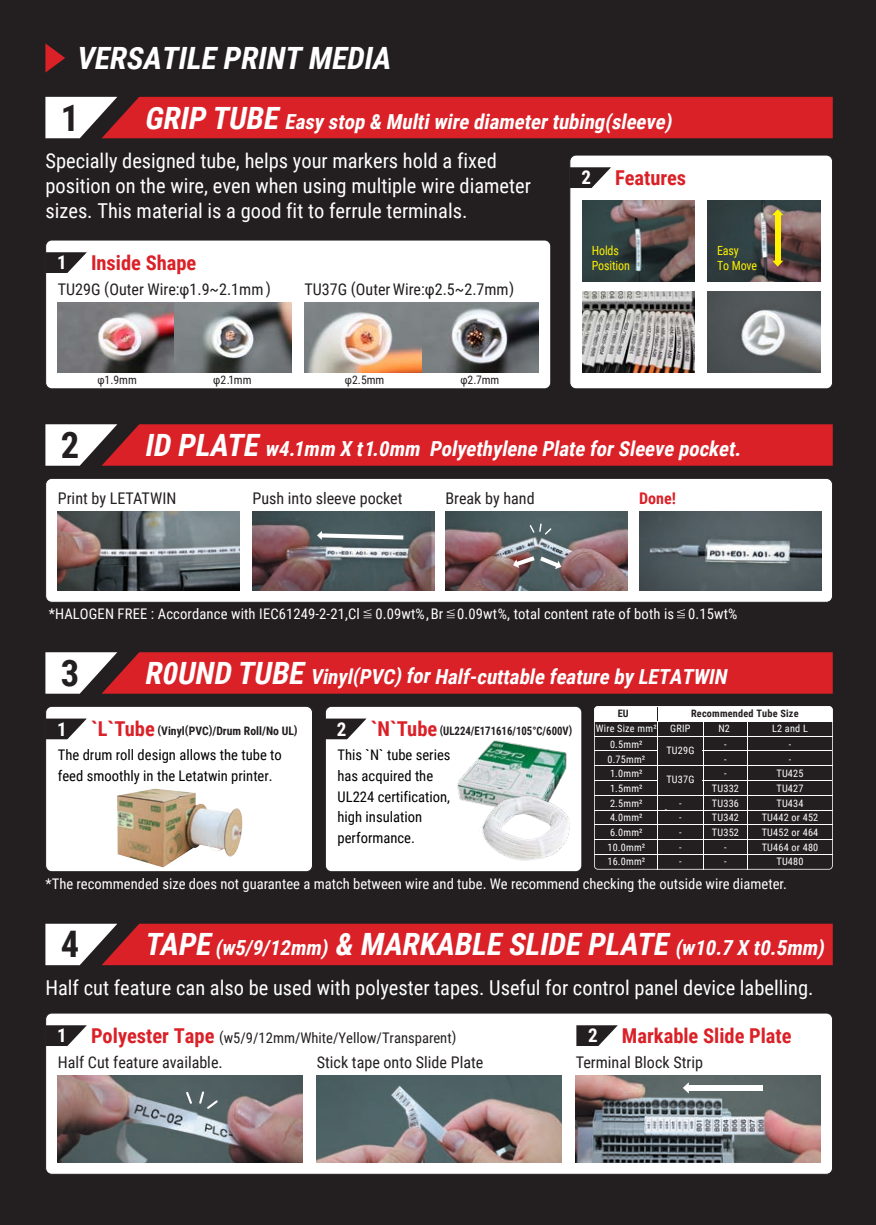
<style>
.page{position:relative;width:876px;height:1225px;background:#231f20}
.page>*{position:absolute;margin:0;border:0;box-sizing:border-box;transform-origin:0 0}
.t1{font:700 36.6px "Roboto Condensed";color:#231f20}
.t2{font:italic 700 30.6px "Roboto Condensed";color:#fff}
.t3{font:italic 700 20.8px "Roboto Condensed";color:#fff}
.t4{font:20.4px/24.8px "Roboto Condensed";color:#fff}
.t5{font:700 20.4px "Roboto Condensed";color:#da2128}
.t6{font:700 19px "Roboto Condensed";color:#fff}
.t7{font:16px "Roboto Condensed";color:#231f20}
.t8{font:700 16px "Roboto Condensed";color:#da2128}
.t9{font:14.6px "Roboto Condensed";color:#fff}
.t10{font:14.6px/20.8px "Roboto Condensed";color:#010101}
.t11{font:14.6px "Roboto Condensed";color:#231f20}
.t12{font:12.6px/14.4px "Roboto Condensed";letter-spacing:-.01em;color:#fff101;scale:.95 1}
.t13{font:700 11.6px "Roboto Condensed";color:#231f20}
.t14{font:700 11.6px "Roboto Condensed";color:#231f20;scale:.92 1}
.t15{font:11.6px "Roboto Condensed";color:#231f20}
.t16{font:10.2px/14.6px "Roboto Condensed";letter-spacing:.02em;color:#fff;text-align:center}
.t17{font:700 10.2px "Roboto Condensed";letter-spacing:.02em;color:#231f20}
.s1{font-size:30.6px}
.s2{font-size:19px;color:#fff}
.s3{font-size:20.4px;color:#da2128}
.s4{font-weight:700;font-size:20.4px;color:#da2128}
</style>
<div class="page">
<svg style="left:45px;top:97px;width:788px;height:41px"></svg>
<svg style="left:45px;top:923px;width:788px;height:42px"></svg>
<svg style="left:45px;top:424px;width:788px;height:42px"></svg>
<div style="left:570px;top:155px;width:262px;height:234px;background:#fff;border-radius:6px"></div>
<div style="left:570px;top:155px;width:263px;height:234px;border:1px solid #231f20;border-radius:6px"></div>
<div style="left:46px;top:1013px;width:786px;height:161px;background:#fff;border-radius:6px"></div>
<div style="left:45px;top:1012px;width:788px;height:162px;border:1px solid #231f20;border-radius:6px"></div>
<div style="left:46px;top:240px;width:505px;height:149px;background:#fff;border-radius:6px"></div>
<div style="left:45px;top:240px;width:506px;height:149px;border:1px solid #231f20;border-radius:6px"></div>
<svg style="left:570px;top:167px;width:41px;height:21px"></svg>
<svg style="left:45px;top:1025px;width:42px;height:21px"></svg>
<svg style="left:45px;top:252px;width:42px;height:21px"></svg>
<svg style="left:576px;top:1025px;width:42px;height:21px"></svg>
<div style="left:46px;top:478px;width:786px;height:124px;background:#fff;border-radius:6px"></div>
<div style="left:45px;top:478px;width:788px;height:124px;border:1px solid #231f20;border-radius:6px"></div>
<img style="left:445px;top:511px;width:183px;height:79px">
<svg style="left:530px;top:523px;width:21px;height:11px"></svg>
<svg style="left:513px;top:556px;width:48px;height:13px"></svg>
<svg style="left:45px;top:652px;width:788px;height:41px"></svg>
<div style="left:46px;top:706px;width:266px;height:165px;background:#fff;border-radius:6px"></div>
<div style="left:45px;top:706px;width:268px;height:166px;border:1px solid #231f20;border-radius:6px"></div>
<div style="left:325px;top:706px;width:257px;height:165px;background:#fff;border-radius:6px"></div>
<div style="left:325px;top:706px;width:257px;height:166px;border:1px solid #231f20;border-radius:6px"></div>
<svg style="left:45px;top:718px;width:42px;height:21px"></svg>
<svg style="left:325px;top:718px;width:42px;height:21px"></svg>
<img style="left:304px;top:302px;width:234px;height:70px">
<img style="left:58px;top:302px;width:234px;height:70px">
<img style="left:582px;top:200px;width:113px;height:81px">
<img style="left:582px;top:292px;width:113px;height:80px">
<svg style="left:594px;top:706px;width:239px;height:163px"></svg>
<hr style="left:747px;top:721px;width:1px;height:148px;background:#fff">
<img style="left:707px;top:200px;width:113px;height:81px">
<img style="left:707px;top:292px;width:113px;height:80px">
<div style="left:775px;top:214px;width:5px;height:48px;background:#fff101"></div>
<svg style="left:772px;top:209px;width:11px;height:6px"></svg>
<svg style="left:772px;top:261px;width:11px;height:6px"></svg>
<img style="left:58px;top:511px;width:182px;height:79px">
<img style="left:639px;top:511px;width:182px;height:79px">
<img style="left:252px;top:511px;width:183px;height:79px">
<svg style="left:317px;top:531px;width:86px;height:9px"></svg>
<img style="left:457px;top:740px;width:110px;height:64px">
<img style="left:478px;top:791px;width:92px;height:70px">
<img style="left:58px;top:1075px;width:244px;height:87px">
<img style="left:317px;top:1075px;width:244px;height:87px">
<img style="left:576px;top:1075px;width:244px;height:87px">
<svg style="left:186px;top:1091px;width:6px;height:13px"></svg>
<svg style="left:199px;top:1091px;width:19px;height:18px"></svg>
<div style="left:687px;top:1085px;width:75px;height:5px;background:#fff"></div>
<svg style="left:683px;top:1082px;width:6px;height:11px"></svg>
<svg style="left:45px;top:43px;width:20px;height:30px"></svg>
<svg style="left:677px;top:609px;width:8px;height:9px"></svg>
<svg style="left:447px;top:609px;width:8px;height:9px"></svg>
<svg style="left:364px;top:609px;width:7px;height:9px"></svg>
<img style="left:117px;top:788px;width:126px;height:79px">
<h2 class="t2" style="left:76px;top:37px;width:323px">VERSATILE PRINT MEDIA</h2>
<h1 class="t1" style="left:61px;top:92px;width:20px">1</h1>
<p class="t3" style="left:144px;top:107px;width:534px"><span class="s1">GRIP TUBE</span> Easy stop &amp; Multiwire diametertubing(sleeve)</p>
<p class="t4" style="left:45px;top:148px;width:487px">Specially designed tube, helps your markers hold a fixed position on the wire, even when using multiple wire diameter sizes. This material is a good fit to ferrule terminals.</p>
<p class="t6" style="left:57px;top:249px;width:11px">1</p>
<p class="t5" style="left:91px;top:248px;width:107px">Inside Shape</p>
<p class="t7" style="left:58px;top:278px;width:215px">TU29G (Outer Wire:φ1.9~2.1mm )</p>
<p class="t7" style="left:304px;top:278px;width:211px">TU37G (OuterWire:φ2.5~2.7mm)</p>
<p class="t15" style="left:97px;top:371px;width:41px">φ1.9mm</p>
<p class="t15" style="left:213px;top:371px;width:40px">φ2.1mm</p>
<p class="t15" style="left:345px;top:371px;width:41px">φ2.5mm</p>
<p class="t15" style="left:460px;top:371px;width:40px">φ2.7mm</p>
<p class="t6" style="left:581px;top:164px;width:11px">2</p>
<p class="t5" style="left:615px;top:163px;width:72px">Features</p>
<p class="t12" style="left:592px;top:243px;width:42px">Holds<br>Position</p>
<p class="t12" style="left:717px;top:243px;width:44px">Easy<br>To Move</p>
<h1 class="t1" style="left:61px;top:419px;width:20px">2</h1>
<p class="t3" style="left:144px;top:434px;width:603px"><span class="s1">ID PLATE</span> w4.1mm X t1.0mm Polyethylene Plate forSleeve pocket.</p>
<p class="t7" style="left:58px;top:487px;width:120px">Print by LETATWIN</p>
<p class="t7" style="left:445px;top:487px;width:91px">Break by hand</p>
<p class="t7" style="left:252px;top:487px;width:152px">Push into sleeve pocket</p>
<p class="t8" style="left:639px;top:487px;width:38px">Done!</p>
<p class="t9" style="left:49px;top:604px;width:690px">*HALOGEN FREE : Accordance with IEC61249-2-21,Cl 0.09wt%,Br 0.09wt%, total content rate of both is 0.15wt%</p>
<h1 class="t1" style="left:61px;top:647px;width:20px">3</h1>
<p class="t3" style="left:144px;top:662px;width:589px"><span class="s1">R0UND TUBE</span> Vinyl(PVC)forHalf-cuttable feature by LETATWIN</p>
<p class="t17" style="left:618px;top:706px;width:13px">EU</p>
<p class="t17" style="left:691px;top:706px;width:109px">Recommended Tube Size</p>
<p class="t16" style="left:718px;top:721px;width:13px">N2</p>
<p class="t16" style="left:666px;top:742px;width:30px">TU29G</p>
<p class="t16" style="left:666px;top:772px;width:30px">TU37G</p>
<p class="t13" style="left:57px;top:723px;width:242px"><span class="s2">1</span> <span class="s3">`L`Tube</span> (Vinyl(PVC)/Drum Roll/No UL)</p>
<p class="t14" style="left:337px;top:723px;width:257px"><span class="s2">2</span> <span class="s3">`N`Tube</span> (UL224/E171616/105°C/600V)</p>
<p class="t16" style="left:596px;top:720px;width:62px;line-height:15.8px">Wire Size mm²<br>0.5mm²</p>
<p class="t16" style="left:607px;top:751px;width:39px;text-align:left">0.75mm²<br>1.0mm²<br>1.5mm²<br>2.5mm²<br>4.0mm²<br>6.0mm²<br>10.0mm²<br>16.0mm²</p>
<p class="t16" style="left:772px;top:721px;width:37px">L2 and L</p>
<p class="t16" style="left:776px;top:766px;width:29px">TU425</p>
<p class="t16" style="left:776px;top:795px;width:29px">TU434</p>
<p class="t16" style="left:762px;top:824px;width:58px">TU452 or 464<br>TU464 or 480<br>TU480</p>
<p class="t16" style="left:670px;top:721px;width:22px">GRIP</p>
<p class="t16" style="left:789px;top:736px;width:4px">-</p>
<p class="t16" style="left:724px;top:736px;width:4px">-</p>
<p class="t10" style="left:58px;top:744px;width:226px">The drum roll design allows the tube to feed smoothly in the Letatwin printer.</p>
<p class="t10" style="left:338px;top:744px;width:115px">This `N` tube series has acquired the<br>UL224 certification, high insulation performance.</p>
<p class="t16" style="left:789px;top:751px;width:4px">-</p>
<p class="t16" style="left:724px;top:751px;width:4px">-</p>
<p class="t16" style="left:724px;top:766px;width:4px">-</p>
<p class="t16" style="left:776px;top:780px;width:29px">TU427</p>
<p class="t16" style="left:762px;top:810px;width:58px">TU442 or 452</p>
<p class="t16" style="left:712px;top:780px;width:29px">TU332</p>
<p class="t16" style="left:712px;top:795px;width:29px">TU336</p>
<p class="t16" style="left:679px;top:795px;width:4px">-</p>
<p class="t16" style="left:665px;top:802px;width:4px">-</p>
<p class="t16" style="left:712px;top:810px;width:29px">TU342</p>
<p class="t16" style="left:679px;top:810px;width:4px">-</p>
<p class="t16" style="left:712px;top:824px;width:29px">TU352</p>
<p class="t16" style="left:679px;top:824px;width:4px">-</p>
<p class="t16" style="left:679px;top:839px;width:4px">-</p>
<p class="t16" style="left:724px;top:839px;width:4px">-</p>
<p class="t16" style="left:679px;top:854px;width:4px">-</p>
<p class="t16" style="left:724px;top:854px;width:4px">-</p>
<p class="t9" style="left:45px;top:873px;width:743px">*The recommended size does not guarantee a match between wire and tube. We recommend checking the outside wire diameter.</p>
<h1 class="t1" style="left:61px;top:918px;width:20px">4</h1>
<p class="t3" style="left:144px;top:933px;width:686px"><span class="s1">TAPE</span> (w5/9/12mm) <span class="s1">&amp; MARKABLE SLIDE PLATE</span> (w10.7 X t0.5mm)</p>
<p class="t4" style="left:45px;top:974px;width:770px">Half cut feature can also be used with polyester tapes. Useful for control panel device labelling.</p>
<p class="t6" style="left:57px;top:1022px;width:11px">1</p>
<p class="t11" style="left:91px;top:1027px;width:367px"><span class="s4">Polyester Tape</span> (w5/9/12mm/White/Yellow/Transparent)</p>
<p class="t5" style="left:588px;top:1021px;width:205px"><span class="s2">2</span> Markable Slide Plate</p>
<p class="t7" style="left:58px;top:1051px;width:166px">Half Cut feature available.</p>
<p class="t7" style="left:317px;top:1051px;width:168px">Stick tape onto Slide Plate</p>
<p class="t7" style="left:576px;top:1051px;width:129px">Terminal Block Strip</p>
</div>
